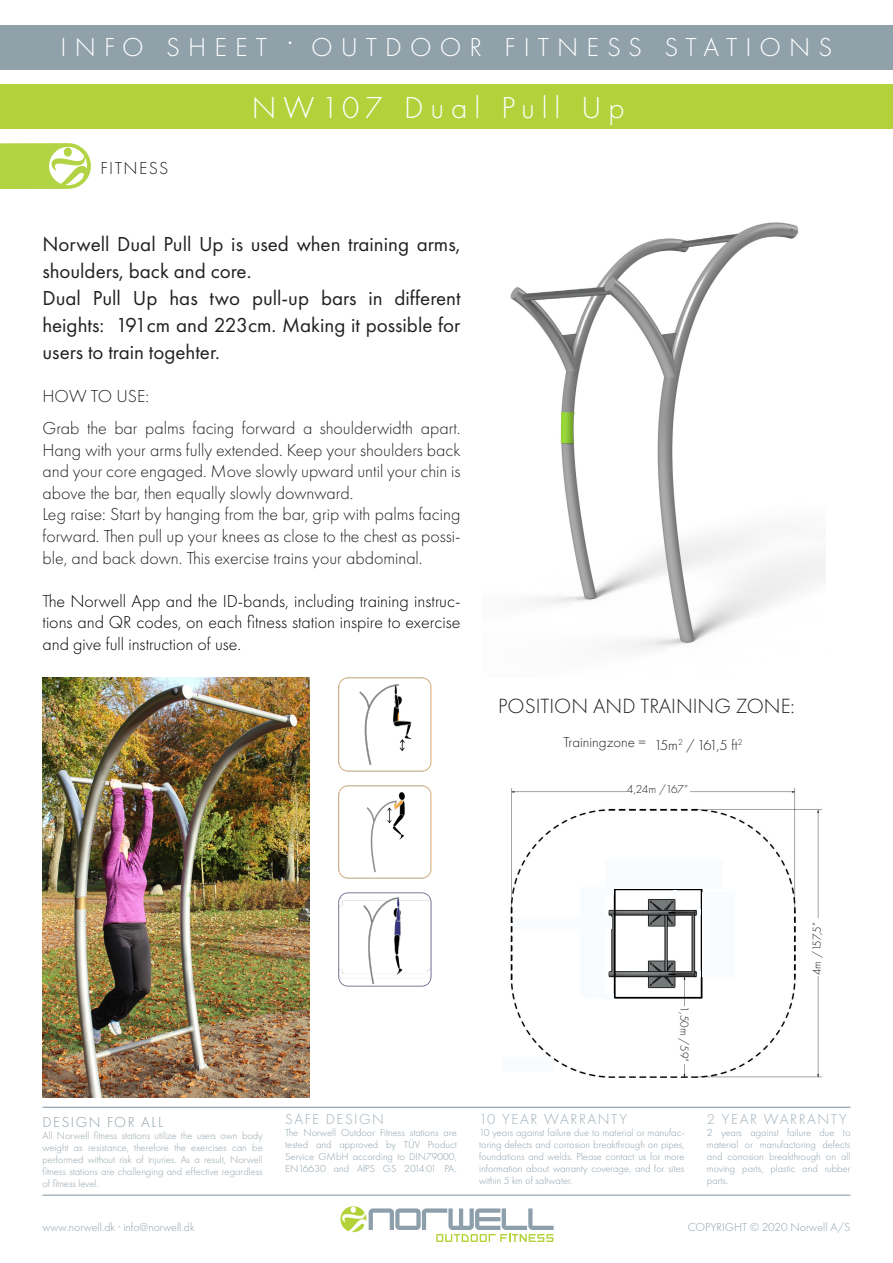
<style>
.page{position:relative;width:893px;height:1263px;background:#fff}
.page>*{position:absolute;margin:0;border:0;box-sizing:border-box;transform-origin:0 0}
.t1{font:300 31.5px "Futura PT";letter-spacing:.22em;color:#fff}
.t2{font:300 27px "Futura PT";letter-spacing:.3em;color:#fff}
.t3{font:300 21.3px "Futura PT";color:#231f20}
.t4{font:21px/27px "Futura PT";color:#231f20}
.t5{font:300 18px/21.6px "Futura PT";color:#231f20}
.t6{font:300 18px/21.6px "Futura PT";color:#000001;text-align:justify}
.t7{font:300 18px "Futura PT";letter-spacing:.08em;color:#231f20}
.t8{font:300 15px "Futura PT";letter-spacing:.11em;color:#9fb0ba}
.t9{font:300 15px "Futura PT";color:#231f20}
.t10{font:300 15px "Futura PT";letter-spacing:.1em;color:#90a1aa}
.t11{font:300 12px "Futura PT";color:#8c9faa}
.t12{font:300 12px "Futura PT";color:#231f20}
.t13{font:300 10.5px/12px "Futura PT";color:#8c9faa;text-align:justify}
.t14{font:300 10.5px/12px "Futura PT";color:#90a1aa;text-align:justify}
.s1{color:#231f20}
.s2{font-size:8.7px}
</style>
<div class="page">
<div style="left:0;top:26px;width:893px;height:44px;background:#90a1aa"></div>
<div style="left:0;top:84px;width:893px;height:45px;background:#b2d23b"></div>
<hr style="left:43px;top:1194px;width:807px;height:2px;background:#8c9faa">
<hr style="left:43px;top:1107px;width:807px;height:1px;background:#8c9faa">
<svg style="left:340px;top:1206px;width:214px;height:36px"></svg>
<img style="left:510px;top:788px;width:312px;height:290px">
<div style="left:503px;top:1057px;width:51px;height:14px;background:#f9fcfe"></div>
<div style="left:811px;top:918px;width:14px;height:57px;background:#fff"></div>
<div style="left:627px;top:783px;width:63px;height:14px;background:#fff"></div>
<div style="left:680px;top:1006px;width:10px;height:58px;background:#fff"></div>
<div style="left:605px;top:859px;width:117px;height:29px;background:#f9fcfe"></div>
<div style="left:513px;top:918px;width:98px;height:11px;background:#f9fcfe"></div>
<div style="left:580px;top:888px;width:25px;height:110px;background:#f9fcfe"></div>
<div style="left:605px;top:886px;width:9px;height:9px;background:#f9fcfe"></div>
<div style="left:604px;top:994px;width:10px;height:5px;background:#f9fcfe"></div>
<svg style="left:697px;top:971px;width:4px;height:6px"></svg>
<svg style="left:697px;top:909px;width:4px;height:6px"></svg>
<svg style="left:673px;top:890px;width:4px;height:8px"></svg>
<div style="left:702px;top:893px;width:33px;height:84px;background:#f9fcfe"></div>
<svg style="left:0;top:143px;width:91px;height:47px"></svg>
<img style="left:510px;top:222px;width:315px;height:427px">
<img style="left:43px;top:678px;width:266px;height:419px">
<img style="left:338px;top:678px;width:94px;height:93px">
<img style="left:338px;top:785px;width:94px;height:94px">
<img style="left:338px;top:893px;width:94px;height:93px">
<h2 class="t2" style="left:61px;top:32px;width:773px">INFO SHEET · OUTDOOR FITNESS STATIONS</h2>
<h3 class="t7" style="left:100px;top:158px;width:69px">FITNESS</h3>
<h1 class="t1" style="left:252px;top:90px;width:374px">NW107 Dual Pull Up</h1>
<h3 class="t4" style="left:43px;top:230px;width:420px">Norwell Dual Pull Up is used when training arms, shoulders, back and core.<br>Dual Pull Up has two pull-up bars in different heights: 191cm and 223cm. Making it possible for users to train togehter.</h3>
<h3 class="t5" style="left:43px;top:380px;width:419px;line-height:32.1px">HOW TO USE:<br>Grab the bar palms facing forward a shoulderwidth apart.</h3>
<p class="t5" style="left:43px;top:439px;width:419px">Hang with your arms fully extended. Keep your shoulders back and your core engaged. Move slowly upward until your chin is above the bar, then equally slowly downward.<br>Leg raise: Start by hanging from the bar, grip with palms facing forward. Then pull up your knees as close to the chest as possi&shy;ble, and back down. This exercise trains your abdominal.</p>
<h3 class="t6" style="left:43px;top:590px;width:419px"><span class="s1">T</span>he Norwell App and the ID-bands, including training instruc&shy;tions and QR codes, on each fitness station inspire to exercise and give full instruction of use.</h3>
<h3 class="t3" style="left:498px;top:694px;width:298px">POSITION AND TRAINING ZONE:</h3>
<h3 class="t9" style="left:563px;top:734px;width:181px">Trainingzone = 15m<span class="s2">2</span> /161,5 ft<span class="s2">2</span></h3>
<p class="t12" style="left:627px;top:782px;width:63px">4,24m /167”</p>
<h3 class="t10" style="left:43px;top:1113px;width:122px">DESIGN FOR ALL</h3>
<p class="t14" style="left:43px;top:1129px;width:222px">All Norwell fitness stations utilize the users own body weight as resistance, therefore the exercises can be performed without risk of injuries. As a result, Norwell fitness stations are challenging and effective regardless of fitness level.</p>
<h3 class="t8" style="left:285px;top:1111px;width:100px">SAFE DESIGN</h3>
<p class="t13" style="left:285px;top:1127px;width:173px">The Norwell Outdoor Fitness stations are tested and approved by TÜV Product Service GMbH according to DIN79000, EN16630 and AfPS GS 2014:01 PA.</p>
<p class="t12" style="left:691px;top:1006px;width:58px;rotate:90deg">1,50m /59”</p>
<p class="t12" style="left:810px;top:975px;width:55px;rotate:-90deg">4m /157,5”</p>
<h3 class="t8" style="left:479px;top:1111px;width:149px">10 YEAR WARRANTY</h3>
<p class="t13" style="left:479px;top:1127px;width:207px">10 years against failure due to material or manufac&shy;toring defects and corrosion breakthrough on pipes, foundations and welds. Please contact us for more information about warranty coverage, and for sites within 5 km of saltwater.</p>
<h3 class="t8" style="left:707px;top:1111px;width:141px">2 YEAR WARRANTY</h3>
<p class="t13" style="left:707px;top:1127px;width:145px">2 years against failure due to material or manufactoring defects and corrosion breakthrough on all moving parts, plastic and rubber parts.</p>
<p class="t11" style="left:43px;top:1220px;width:154px">www.norwell.dk · info@norwell.dk</p>
<p class="t11" style="left:688px;top:1220px;width:164px">COPYRIGHT © 2020 Norwell A/S</p>
</div>
